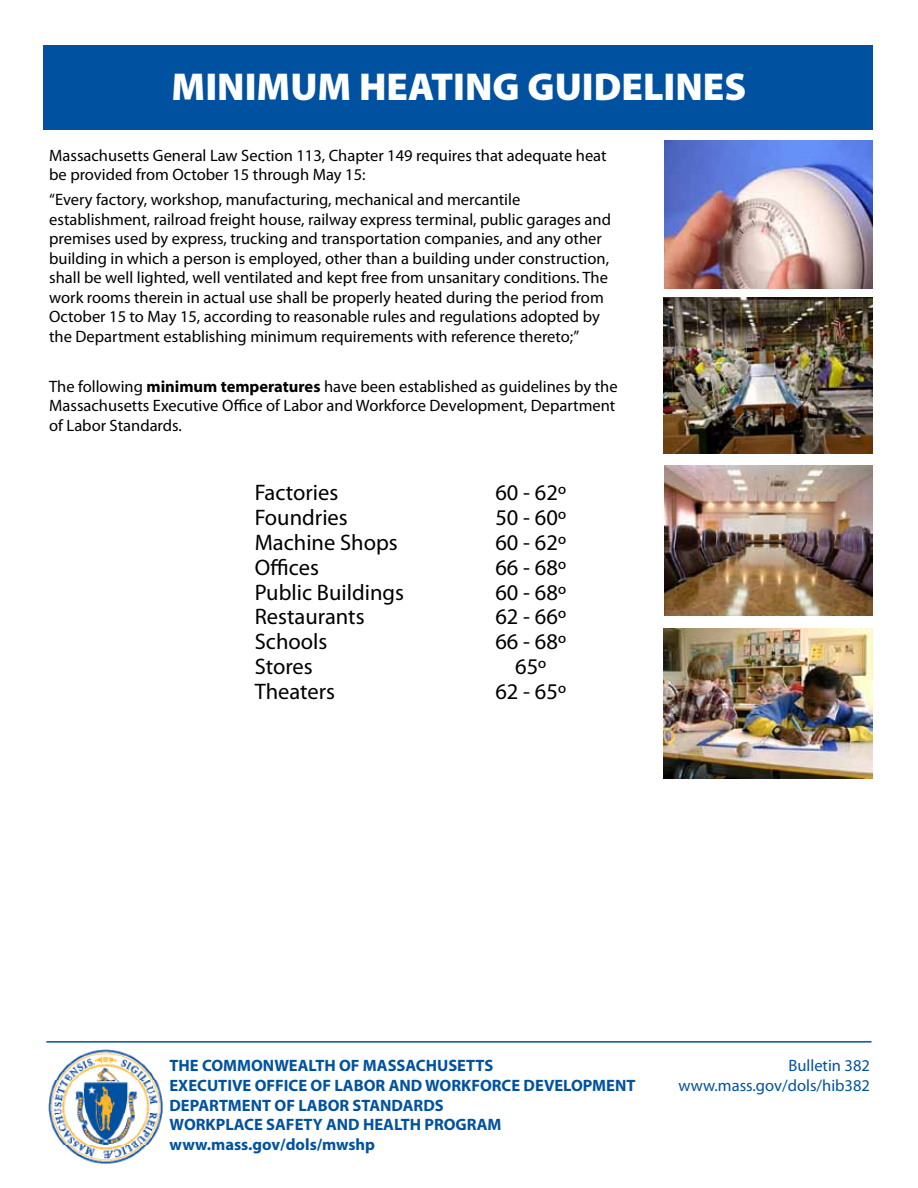
<style>
.page{position:relative;width:918px;height:1188px;background:#fff}
.page>*{position:absolute;margin:0;border:0;box-sizing:border-box;transform-origin:0 0}
.t1{font:900 39px "Myriad Pro";color:#fff}
.t2{font:22.5px/24.9px "Myriad Pro";color:#000}
.t3{font:16.5px/19.5px "Myriad Pro";color:#000}
.t4{font:700 16.5px/19.8px "Myriad Pro";color:#0052a0}
.t5{font:16.5px "Myriad Pro";color:#0052a0}
.s1{font-weight:700}
</style>
<div class="page">
<img style="left:48px;top:1049px;width:115px;height:115px">
<div style="left:43px;top:45px;width:830px;height:85px;background:#0052a0"></div>
<img style="left:664px;top:140px;width:208px;height:149px">
<hr style="left:46px;top:1041px;width:826px;height:2px;background:#0052a0">
<img style="left:663px;top:298px;width:210px;height:156px">
<img style="left:665px;top:466px;width:207px;height:150px">
<img style="left:663px;top:629px;width:209px;height:150px">
<h1 class="t1" style="left:172px;top:65px;width:576px">MINIMUM HEATING GUIDELINES</h1>
<p class="t3" style="left:49px;top:146px;width:559px">Massachusetts General Law Section 113, Chapter 149 requires that adequate heat be provided from October 15 through May 15:</p>
<p class="t3" style="left:49px;top:190px;width:563px">“Every factory, workshop, manufacturing, mechanical and mercantile establishment, railroad freight house, railway express terminal, public garages and premises used by express, trucking and transportation companies, and any other building in which a person is employed, other than a building under construction, shall be well lighted, well ventilated and kept free from unsanitary conditions. The work rooms therein in actual use shall be properly heated during the period from October 15 to May 15, according to reasonable rules and regulations adopted by the Department establishing minimum requirements with reference thereto;”</p>
<p class="t3" style="left:49px;top:377px;width:570px">The following <span class="s1">minimum temperatures</span> have been established as guidelines by the<br>Massachusetts Executive Office of Labor and Workforce Development, Department of Labor Standards.</p>
<p class="t2" style="left:255px;top:480px;width:85px">Factories</p>
<p class="t2" style="left:495px;top:480px;width:72px">60 - 62º</p>
<p class="t2" style="left:255px;top:505px;width:95px">Foundries</p>
<p class="t2" style="left:495px;top:505px;width:72px">50 - 60º</p>
<p class="t2" style="left:255px;top:530px;width:145px">Machine Shops<br>Offices</p>
<p class="t2" style="left:495px;top:530px;width:72px">60 - 62º<br>66 - 68º</p>
<p class="t2" style="left:255px;top:580px;width:151px">Public Buildings<br>Restaurants</p>
<p class="t2" style="left:495px;top:580px;width:72px">60 - 68º<br>62 - 66º</p>
<p class="t2" style="left:255px;top:630px;width:74px">Schools</p>
<p class="t2" style="left:495px;top:630px;width:72px">66 - 68º</p>
<p class="t2" style="left:255px;top:655px;width:60px">Stores</p>
<p class="t2" style="left:515px;top:655px;width:33px">65º</p>
<p class="t2" style="left:255px;top:680px;width:82px">Theaters</p>
<p class="t2" style="left:495px;top:680px;width:72px">62 - 65º</p>
<h3 class="t4" style="left:170px;top:1056px;width:325px">THE COMMONWEALTH OF MASSACHUSETTS</h3>
<h3 class="t5" style="left:789px;top:1057px;width:83px">Bulletin 382</h3>
<h3 class="t4" style="left:170px;top:1076px;width:467px">EXECUTIVE OFFICE OF LABOR AND WORKFORCE DEVELOPMENT</h3>
<h3 class="t5" style="left:678px;top:1077px;width:193px">www.mass.gov/dols/hib382</h3>
<h3 class="t4" style="left:170px;top:1095px;width:334px">DEPARTMENT OF LABOR STANDARDS<br>WORKPLACE SAFETY AND HEALTH PROGRAM www.mass.gov/dols/mwshp</h3>
</div>
